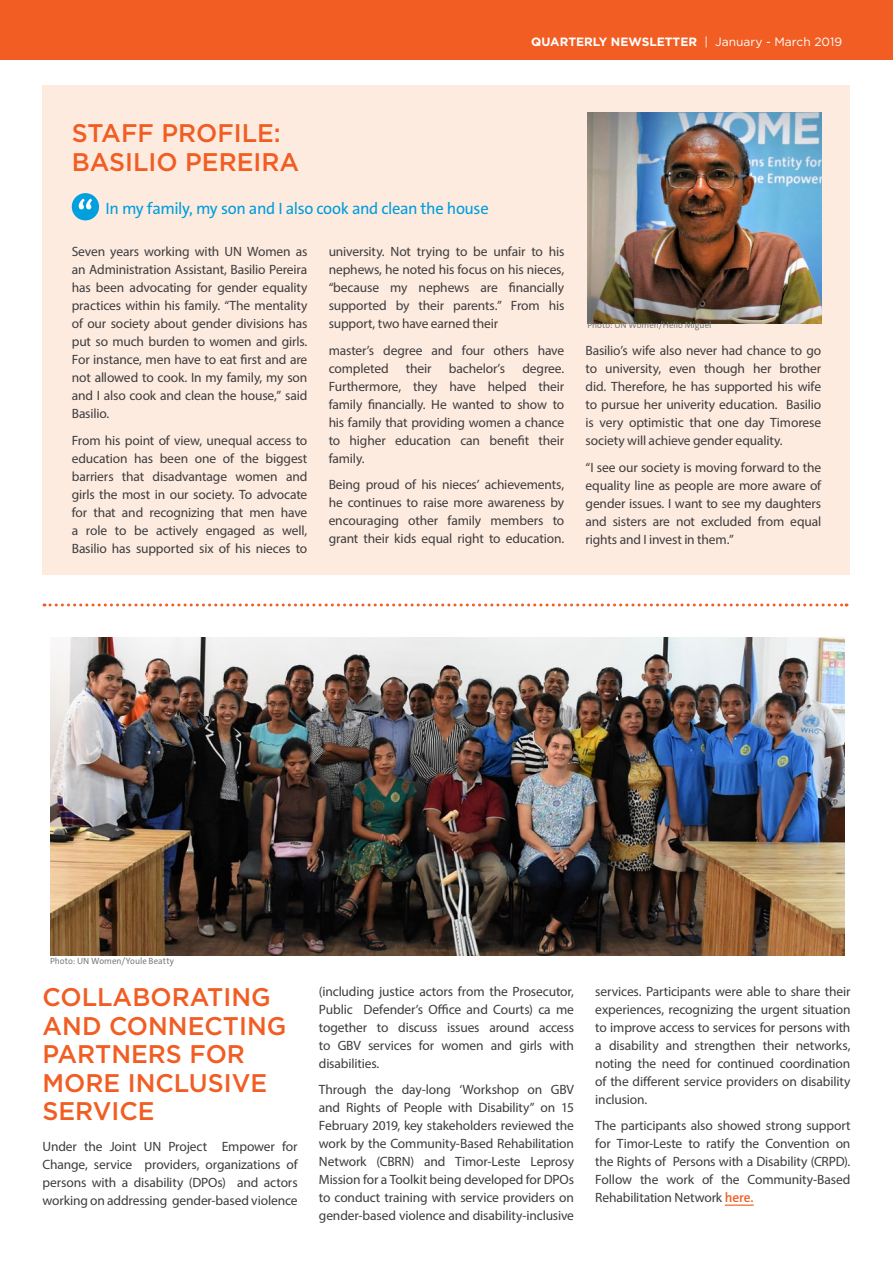
<style>
.page{position:relative;width:893px;height:1263px;background:#fff}
.page>*{position:absolute;margin:0;border:0;box-sizing:border-box;transform-origin:0 0}
.t1{font:500 25.5px/28.5px "Gotham";color:#f15d22}
.t2{font:16.5px "The Sans C5";letter-spacing:-.025em;color:#009ddc}
.t3{font:13.5px/18px "Myriad Pro";letter-spacing:-.01em;color:#3d3c3e;text-align:justify}
.t4{font:700 12px "Gotham";color:#fff}
.t5{font:9px "The Sans C5";letter-spacing:.005em;color:#797b7d}
.s1{font-weight:400}
.s2{font-family:"The Sans C5";font-weight:600;color:#f15d22}
</style>
<div class="page">
<div style="left:0;top:0;width:893px;height:60px;background:#f15d22"></div>
<div style="left:43px;top:85px;width:807px;height:489px;background:#feebdf"></div>
<div style="left:72px;top:193px;width:27px;height:27px;background:#00a0df;border-radius:50%"></div>
<svg style="left:78px;top:199px;width:14px;height:10px"></svg>
<hr style="left:725px;top:1204px;width:29px;height:2px;background:#f15d22">
<img style="left:587px;top:113px;width:234px;height:210px">
<svg style="left:44px;top:603px;width:803px;height:3px"></svg>
<img style="left:50px;top:637px;width:795px;height:318px">
<h1 class="t1" style="left:72px;top:119px;width:229px">STAFF PROFILE:<br>BASILIO PEREIRA</h1>
<p class="t2" style="left:106px;top:198px;width:385px">In my family, my son and I also cook and clean the house</p>
<p class="t4" style="left:531px;top:34px;width:312px">QUARTERLY NEWSLETTER <span class="s1">| January - March 2019</span></p>
<p class="t3" style="left:72px;top:243px;width:237px">Seven years working with UN Women as an Administration Assistant, Basilio Pereira has been advocating for gender equality practices within his family. “The mentality of our society about gender divisions has put so much burden to women and girls.<br>For instance, men have to eat first and are not allowed to cook. In my family, my son and I also cook and clean the house,” said Basilio.</p>
<p class="t3" style="left:72px;top:431px;width:237px">From his point of view, unequal access to education has been one of the biggest barriers that disadvantage women and girls the most in our society. To advocate for that and recognizing that men have a role to be actively engaged as well, Basilio has supported six of his nieces to</p>
<p class="t3" style="left:329px;top:243px;width:237px">university. Not trying to be unfair to his nephews, he noted his focus on his nieces, “because my nephews are financially supported by their parents.” From his support, two have earned their</p>
<p class="t3" style="left:329px;top:341px;width:237px">master’s degree and four others have completed</p>
<p class="t3" style="left:329px;top:359px;width:237px;text-indent:194px">degree.<br>Furthermore, they have helped their family financially. He wanted to show to his family that providing women a chance to higher education can benefit their family.</p>
<p class="t3" style="left:329px;top:476px;width:237px">Being proud of his nieces’ achievements, he continues to raise more awareness by encouraging other family members to grant their kids equal right to education.</p>
<p class="t3" style="left:406px;top:359px;width:27px">their</p>
<p class="t3" style="left:449px;top:359px;width:58px">bachelor’s</p>
<p class="t5" style="left:587px;top:319px;width:126px">Photo: UN Women/Helio Miguel</p>
<p class="t3" style="left:586px;top:342px;width:237px">Basilio’s wife also never had chance to go to university, even though her brother did. Therefore, he has supported his wife to pursue her univerity education. Basilio is very optimistic that one day Timorese society will achieve gender equality.</p>
<p class="t3" style="left:586px;top:458px;width:237px">“I see our society is moving forward to the equality line as people are more aware of gender issues. I want to see my daughters and sisters are not excluded from equal rights and I invest in them.”</p>
<p class="t5" style="left:50px;top:955px;width:126px">Photo: UN Women/Youle Beatty</p>
<h1 class="t1" style="left:43px;top:983px;width:245px">COLLABORATING<br>AND CONNECTING<br>PARTNERS FOR<br>MORE INCLUSIVE<br>SERVICE</h1>
<p class="t3" style="left:43px;top:1137px;width:257px">Under the Joint UN Project Empower for Change, service providers, organizations of persons with a disability (DPOs) and actors working on addressing gender-based violence</p>
<p class="t3" style="left:319px;top:982px;width:257px">(including justice actors from the Prosecutor, Public Defender’s Office and Courts) ca me together to discuss issues around access to GBV services for women and girls with disabilities.</p>
<p class="t3" style="left:319px;top:1080px;width:257px">Through the day-long ‘Workshop on GBV and Rights of People with Disability” on 15<br>February 2019, key stakeholders reviewed the work by the Community-Based Rehabilitation Network (CBRN) and Timor-Leste Leprosy Mission for a Toolkit being developed for DPOs to conduct training with service providers on gender-based violence and disability-inclusive</p>
<p class="t3" style="left:595px;top:982px;width:257px">services. Participants were able to share their experiences, recognizing the urgent situation to improve access to services for persons with a disability and strengthen their networks, noting the need for continued coordination of the different service providers on disability inclusion.</p>
<p class="t3" style="left:595px;top:1116px;width:257px">The participants also showed strong support for Timor-Leste to ratify the Convention on the Rights of Persons with a Disability (CRPD).<br>Follow the work of the Community-Based Rehabilitation Network <span class="s2">here.</span></p>
</div>
